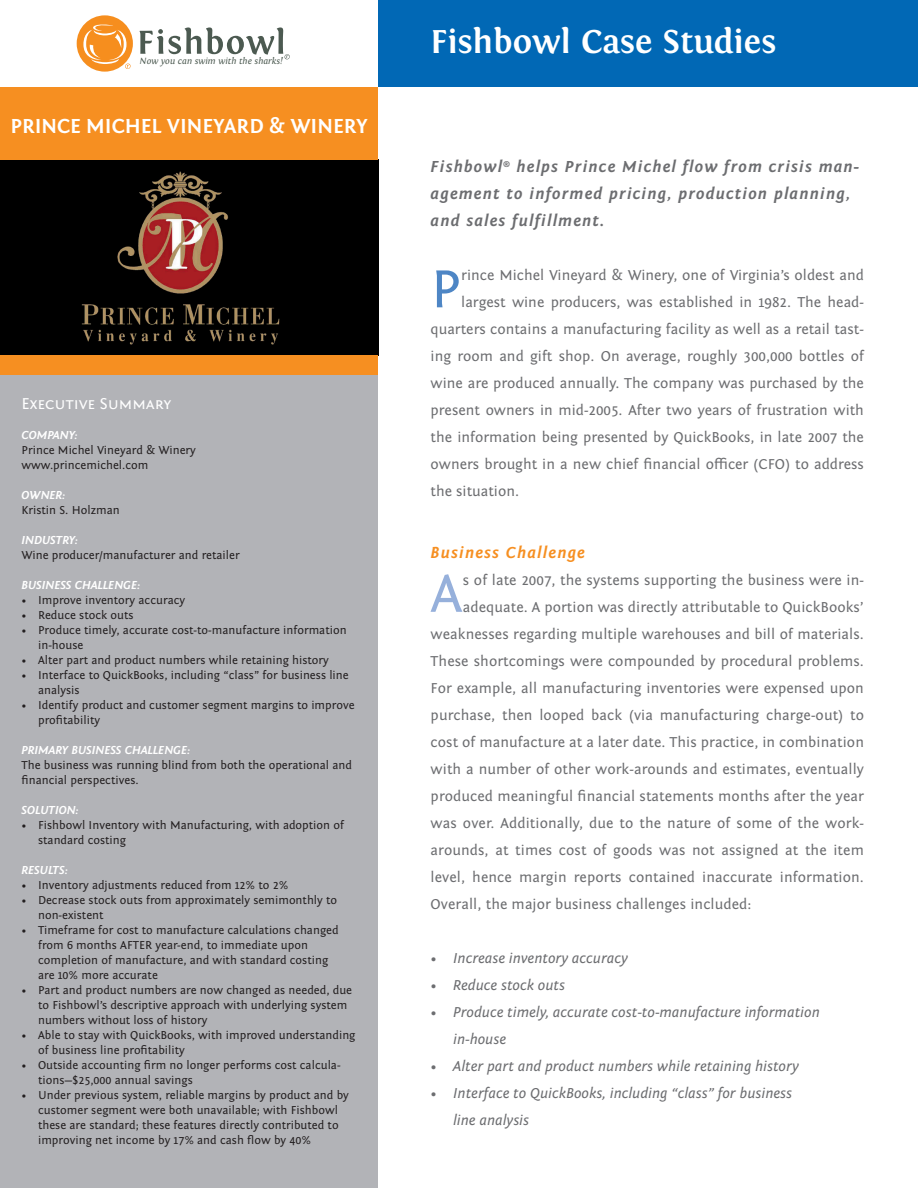
<style>
.page{position:relative;width:918px;height:1188px;background:#fff}
.page>*{position:absolute;margin:0;border:0;box-sizing:border-box;transform-origin:0 0}
.t1{font:56.1px "Fontin Sans";color:#4e86c5}
.t2{font:56.1px "Fontin Sans";color:#96b0db}
.t3{font:700 34.5px "Fontin";color:#fff}
.t4{font:700 21px "Fontin Sans";color:#fff}
.t5{font:italic 700 16.5px/27px "Fontin Sans";letter-spacing:.075em;color:#6c6d70}
.t6{font:italic 700 16.5px "Fontin Sans";letter-spacing:.075em;color:#f68f21}
.t7{font:16.5px "Fontin Sans Small Caps";color:#fff}
.t8{font:15px "Fontin Sans";letter-spacing:.005em;color:#6c6d70}
.t9{font:italic 15px/27px "Fontin Sans";color:#6c6d70}
.t10{font:12px/15px "Fontin Sans";color:#231f20}
.t11{font:italic 700 12px "Fontin Sans";color:#fff}
.t12{font:italic 9.3px "Fontin";letter-spacing:.005em;color:#4c5a51}
</style>
<div class="page">
<img style="left:0;top:160px;width:378px;height:195px">
<div style="left:0;top:73px;width:378px;height:87px;background:#f68f21"></div>
<div style="left:0;top:0;width:378px;height:87px;background:#fff"></div>
<svg style="left:140px;top:29px;width:23px;height:25px"></svg>
<svg style="left:169px;top:27px;width:121px;height:32px"></svg>
<div style="left:77px;top:15px;width:56px;height:57px;background:#f68e1e;border-radius:50%"></div>
<svg style="left:83px;top:23px;width:48px;height:46px"></svg>
<div style="left:378px;top:0;width:540px;height:87px;background:#0168b5"></div>
<div style="left:0;top:365px;width:378px;height:823px;background:#b2b3b7"></div>
<div style="left:0;top:355px;width:378px;height:20px;background:#f68f21"></div>
<p class="t12" style="left:140px;top:56px;width:145px">Now you can swim with the sharks!</p>
<p class="t4" style="left:10px;top:114px;width:359px">PRINCE MICHEL VINEYARD &amp; WINERY</p>
<p class="t7" style="left:22px;top:394px;width:151px">Executive Summary</p>
<p class="t11" style="left:22px;top:428px;width:57px">COMPANY:</p>
<p class="t10" style="left:22px;top:443px;width:176px">Prince Michel Vineyard &amp; Winery</p>
<p class="t10" style="left:22px;top:458px;width:128px">www.princemichel.com</p>
<p class="t11" style="left:22px;top:488px;width:45px">OWNER:</p>
<p class="t10" style="left:22px;top:503px;width:100px">Kristin S. Holzman</p>
<p class="t11" style="left:22px;top:533px;width:58px">INDUSTRY:</p>
<p class="t10" style="left:22px;top:548px;width:220px">Wine producer/manufacturer and retailer</p>
<p class="t11" style="left:22px;top:578px;width:120px">BUSINESS CHALLENGE:</p>
<p class="t10" style="left:22px;top:593px;width:165px">• Improve inventory accuracy</p>
<p class="t10" style="left:22px;top:608px;width:114px">• Reduce stock outs</p>
<p class="t10" style="left:38px;top:623px;width:310px;text-indent:-16px">• Produce timely, accurate cost-to-manufacture information in-house</p>
<p class="t10" style="left:22px;top:653px;width:309px">• Alter part and product numbers while retaining history</p>
<p class="t10" style="left:38px;top:668px;width:312px;text-indent:-16px">• Interface to QuickBooks, including “class” for business line analysis</p>
<p class="t10" style="left:38px;top:698px;width:318px;text-indent:-16px">• Identify product and customer segment margins to improve profitability</p>
<p class="t11" style="left:22px;top:743px;width:170px">PRIMARY BUSINESS CHALLENGE:</p>
<p class="t10" style="left:22px;top:758px;width:332px">The business was running blind from both the operational and financial perspectives.</p>
<p class="t11" style="left:22px;top:803px;width:59px">SOLUTION:</p>
<p class="t10" style="left:38px;top:818px;width:307px;text-indent:-16px">• Fishbowl Inventory with Manufacturing, with adoption of standard costing</p>
<p class="t11" style="left:22px;top:863px;width:48px">RESULTS:</p>
<p class="t10" style="left:22px;top:878px;width:268px">• Inventory adjustments reduced from 12% to 2%</p>
<p class="t10" style="left:38px;top:893px;width:301px;text-indent:-16px">• Decrease stock outs from approximately semimonthly to non-existent</p>
<p class="t10" style="left:38px;top:923px;width:302px;text-indent:-16px">• Timeframe for cost to manufacture calculations changed from 6 months AFTER year-end, to immediate upon completion of manufacture, and with standard costing are 10% more accurate</p>
<p class="t10" style="left:38px;top:983px;width:316px;text-indent:-16px">• Part and product numbers are now changed as needed, due to Fishbowl’s descriptive approach with underlying system numbers without loss of history</p>
<p class="t10" style="left:38px;top:1028px;width:319px;text-indent:-16px">• Able to stay with QuickBooks, with improved understanding of business line profitability</p>
<p class="t10" style="left:38px;top:1058px;width:304px;text-indent:-16px">• Outside accounting firm no longer performs cost calcula&shy;tions—$25,000 annual savings</p>
<p class="t10" style="left:38px;top:1088px;width:312px;text-indent:-16px">• Under previous system, reliable margins by product and by customer segment were both unavailable; with Fishbowl these are standard; these features directly contributed to improving net income by 17% and cash flow by 40%</p>
<p class="t3" style="left:431px;top:22px;width:347px">Fishbowl Case Studies</p>
<p class="t5" style="left:431px;top:154px;width:430px">Fishbowl<sup>®</sup> helps Prince Michel flow from crisis man&shy;agement to informed pricing, production planning, and sales fulfillment.</p>
<p class="t1" style="left:431px;top:258px;width:32px">P</p>
<p class="t8" style="left:461px;top:267px;width:404px">rince Michel Vineyard &amp; Winery, one of Virginia’s oldest and</p>
<p class="t8" style="left:461px;top:294px;width:404px">largest wine producers, was established in 1982. The head-</p>
<p class="t8" style="left:431px;top:321px;width:435px">quarters contains a manufacturing facility as well as a retail tast-</p>
<p class="t8" style="left:431px;top:348px;width:435px">ing room and gift shop. On average, roughly 300,000 bottles of</p>
<p class="t8" style="left:431px;top:375px;width:435px">wine are produced annually. The company was purchased by the</p>
<p class="t8" style="left:431px;top:402px;width:435px">present owners in mid-2005. After two years of frustration with</p>
<p class="t8" style="left:431px;top:429px;width:435px">the information being presented by QuickBooks, in late 2007 the</p>
<p class="t8" style="left:431px;top:456px;width:435px">owners brought in a new chief financial officer (CFO) to address</p>
<p class="t8" style="left:431px;top:483px;width:90px">the situation.</p>
<p class="t6" style="left:431px;top:543px;width:156px">Business Challenge</p>
<p class="t2" style="left:431px;top:563px;width:33px">A</p>
<p class="t8" style="left:463px;top:572px;width:403px">s of late 2007, the systems supporting the business were in-</p>
<p class="t8" style="left:463px;top:599px;width:403px">adequate. A portion was directly attributable to QuickBooks’</p>
<p class="t8" style="left:431px;top:626px;width:435px">weaknesses regarding multiple warehouses and bill of materials.</p>
<p class="t8" style="left:431px;top:653px;width:435px">These shortcomings were compounded by procedural problems.</p>
<p class="t8" style="left:431px;top:680px;width:435px">For example, all manufacturing inventories were expensed upon</p>
<p class="t8" style="left:431px;top:707px;width:435px">purchase, then looped back (via manufacturing charge-out) to</p>
<p class="t8" style="left:431px;top:734px;width:435px">cost of manufacture at a later date. This practice, in combination</p>
<p class="t8" style="left:431px;top:761px;width:435px">with a number of other work-arounds and estimates, eventually</p>
<p class="t8" style="left:431px;top:788px;width:435px">produced meaningful financial statements months after the year</p>
<p class="t8" style="left:431px;top:815px;width:435px">was over. Additionally, due to the nature of some of the work-</p>
<p class="t8" style="left:431px;top:842px;width:435px">arounds, at times cost of goods was not assigned at the item</p>
<p class="t8" style="left:431px;top:869px;width:435px">level, hence margin reports contained inaccurate information.</p>
<p class="t8" style="left:431px;top:896px;width:322px">Overall, the major business challenges included:</p>
<p class="t9" style="left:431px;top:945px;width:199px">• Increase inventory accuracy</p>
<p class="t9" style="left:431px;top:972px;width:136px">• Reduce stock outs</p>
<p class="t9" style="left:453px;top:999px;width:368px;text-indent:-22px">• Produce timely, accurate cost-to-manufacture information in-house</p>
<p class="t9" style="left:431px;top:1053px;width:370px">• Alter part and product numbers while retaining history</p>
<p class="t9" style="left:453px;top:1080px;width:340px;text-indent:-22px">• Interface to QuickBooks, including “class” for business line analysis</p>
</div>
